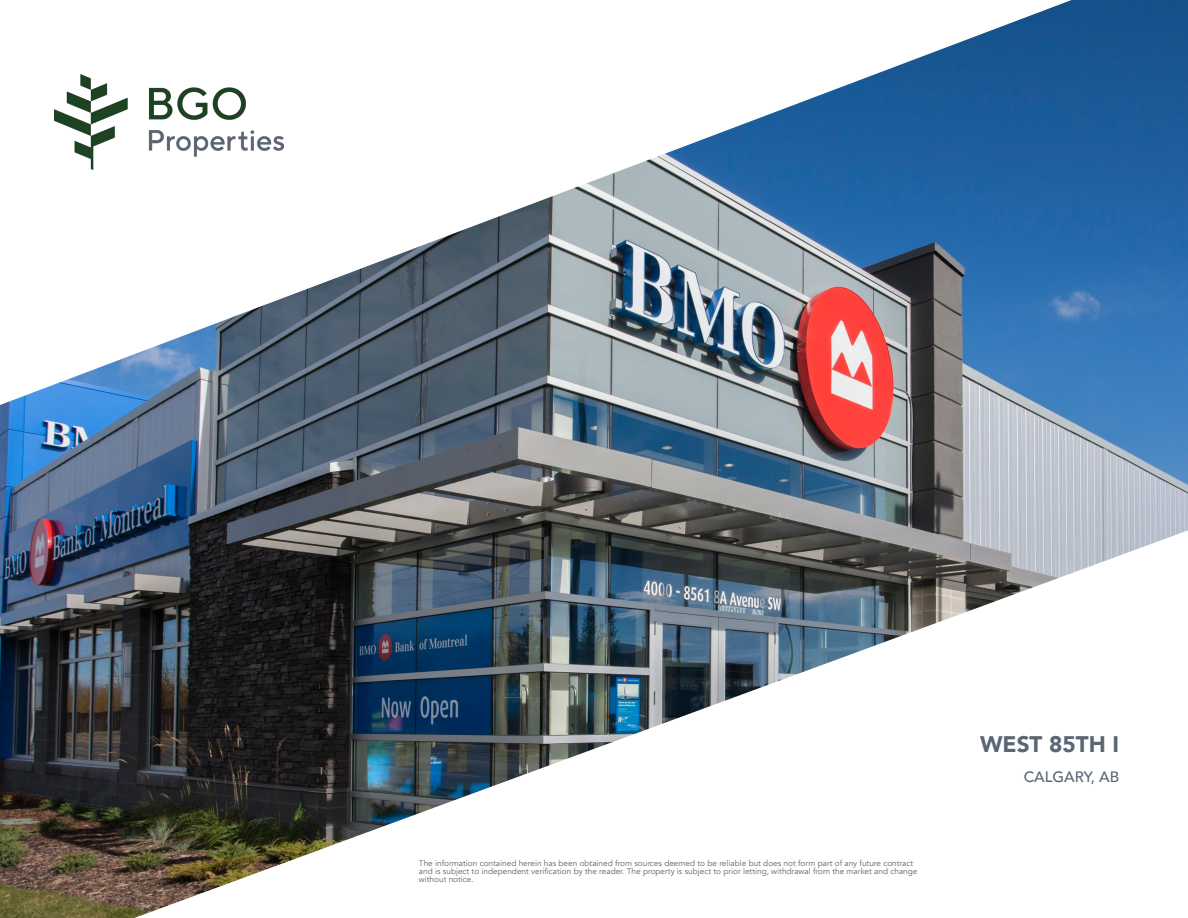
<style>
.page{position:relative;width:1188px;height:918px;background:#fff}
.page>*{position:absolute;margin:0;border:0;box-sizing:border-box;transform-origin:0 0}
.t1{font:900 22.5px "Avenir";color:#5a6675}
.t2{font:500 15px "Avenir";color:#5a6675}
.t3{font:8.25px/8.2px "Avenir";color:#636366}
</style>
<div class="page">
<img style="left:0;top:0;width:1188px;height:918px">
<img style="left:134px;top:530px;width:1054px;height:388px">
<svg style="left:0;top:0;width:1072px;height:405px"></svg>
<img style="left:54px;top:74px;width:230px;height:96px">
<p class="t3" style="left:419px;top:859px;width:500px">The information contained herein has been obtained from sources deemed to be reliable but does not form part of any future contract and is subject to independent verification by the reader. The property is subject to prior letting, withdrawal from the market and change without notice.</p>
<p class="t1" style="left:980px;top:725px;width:141px">WEST 85TH I</p>
<p class="t2" style="left:1024px;top:764px;width:97px">CALGARY, AB</p>
</div>
